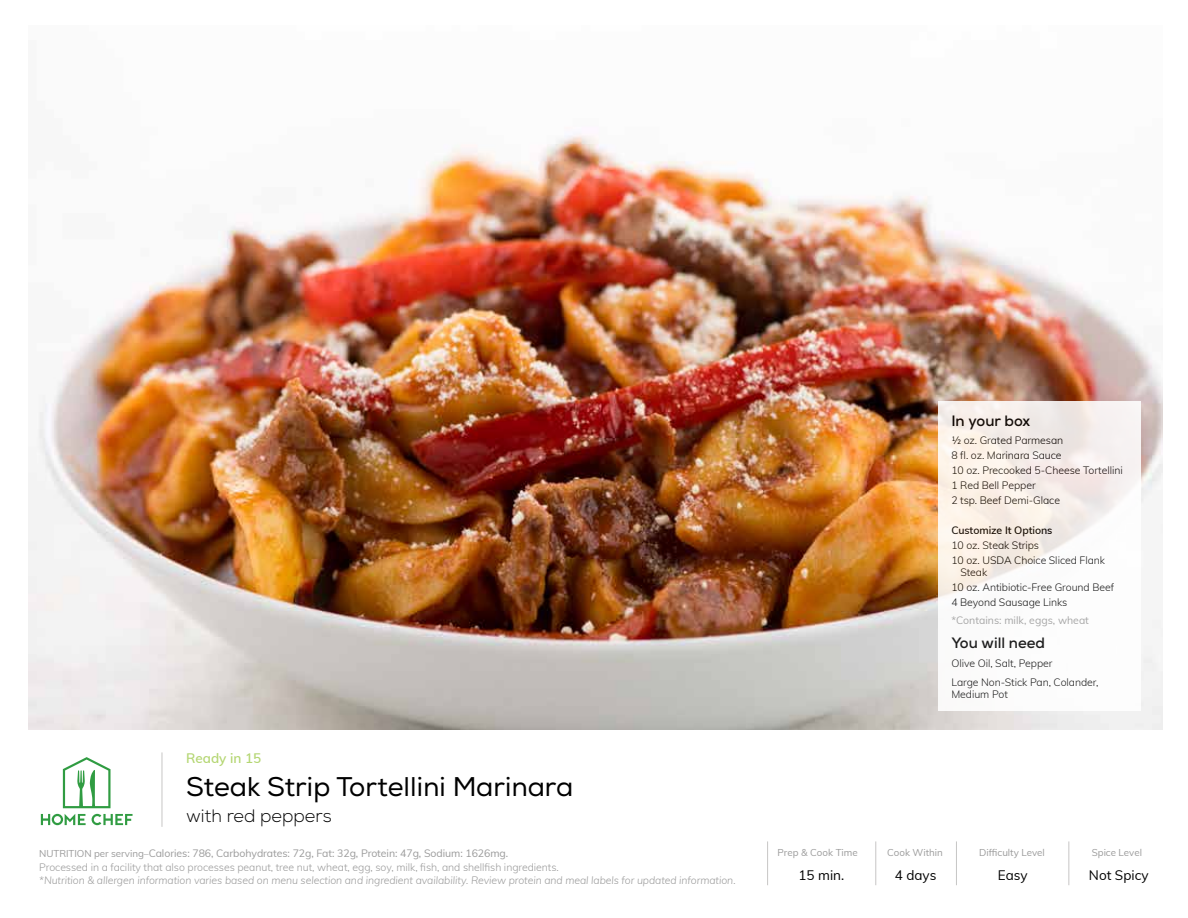
<style>
.page{position:relative;width:1188px;height:918px;background:#fff}
.page>*{position:absolute;margin:0;border:0;box-sizing:border-box;transform-origin:0 0}
.t1{font:27px "Nexa";color:#000}
.t2{font:300 18px "Nexa";color:#000}
.t3{font:700 15px "Nexa";color:#000}
.t4{font:13.5px "Muli";color:#000}
.t5{font:600 13.5px "Muli";color:#b4d672}
.t6{font:300 10.5px/15px "Muli";letter-spacing:-.005em;color:#000}
.t7{font:300 10.5px/13.5px "Muli";letter-spacing:-.005em;color:#9a9a9a}
.t8{font:italic 300 10.5px "Muli";letter-spacing:-.005em;color:#9a9a9a}
.t9{font:10.5px "Muli";color:#9a9a9a}
.t10{font:600 10.5px "Muli";letter-spacing:-.005em;color:#000}
.t11{font:9.75px "Muli";color:#9a9a9a}
.s1{font-weight:400;font-size:9.75px}
.s2{font-weight:400}
</style>
<div class="page">
<img style="left:29px;top:135px;width:1133px;height:595px">
<hr style="left:162px;top:752px;width:1px;height:75px;background:#c7c6c5">
<svg style="left:938px;top:402px;width:203px;height:309px"></svg>
<hr style="left:875px;top:841px;width:1px;height:44px;background:#c7c6c5">
<hr style="left:956px;top:841px;width:1px;height:44px;background:#c7c6c5">
<hr style="left:1068px;top:841px;width:1px;height:44px;background:#c7c6c5">
<hr style="left:767px;top:841px;width:1px;height:44px;background:#c7c6c5">
<svg style="left:41px;top:757px;width:92px;height:68px"></svg>
<p class="t5" style="left:186px;top:748px;width:77px">Ready in 15</p>
<h1 class="t1" style="left:186px;top:771px;width:389px">Steak Strip Tortellini Marinara</h1>
<h2 class="t2" style="left:186px;top:805px;width:147px">with red peppers</h2>
<p class="t7" style="left:39px;top:846px;width:521px"><span class="s1">NUTRITION per serving–</span><span class="s2">Calories: 786, Carbohydrates: 72g, Fat: 32g, Protein: 47g, Sodium: 1626mg.<br></span>Processed in a facility that also processes peanut, tree nut, wheat, egg, soy, milk, fish, and shellfish ingredients.</p>
<p class="t8" style="left:39px;top:873px;width:698px">*Nutrition &amp; allergen information varies based on menu selection and ingredient availability. Review protein and meal labels for updated information.</p>
<h3 class="t3" style="left:951px;top:411px;width:80px">In your box</h3>
<p class="t6" style="left:951px;top:433px;width:173px">½ oz. Grated Parmesan<br>8 fl. oz. Marinara Sauce<br>10 oz. Precooked 5-Cheese Tortellini<br>1 Red Bell Pepper<br>2 tsp. Beef Demi-Glace</p>
<p class="t10" style="left:951px;top:523px;width:103px">Customize It Options</p>
<p class="t6" style="left:951px;top:538px;width:155px">10 oz. Steak Strips<br>10 oz. USDA Choice Sliced Flank</p>
<p class="t6" style="left:951px;top:565px;width:164px;text-indent:9px">Steak<br>10 oz. Antibiotic-Free Ground Beef<br>4 Beyond Sausage Links</p>
<p class="t9" style="left:951px;top:613px;width:139px">*Contains: milk, eggs, wheat</p>
<h3 class="t3" style="left:951px;top:633px;width:95px">You will need</h3>
<p class="t6" style="left:951px;top:653px;width:149px;line-height:18.8px">Olive Oil, Salt, Pepper<br>Large Non-Stick Pan, Colander,</p>
<p class="t6" style="left:951px;top:686px;width:58px">Medium Pot</p>
<p class="t11" style="left:778px;top:845px;width:82px">Prep &amp; Cook Time</p>
<p class="t11" style="left:887px;top:845px;width:57px">Cook Within</p>
<p class="t11" style="left:979px;top:845px;width:67px">Difficulty Level</p>
<p class="t11" style="left:1092px;top:845px;width:52px">Spice Level</p>
<p class="t4" style="left:798px;top:865px;width:47px">15 min.</p>
<p class="t4" style="left:895px;top:865px;width:43px">4 days</p>
<p class="t4" style="left:998px;top:865px;width:31px">Easy</p>
<p class="t4" style="left:1089px;top:865px;width:61px">Not Spicy</p>
</div>
